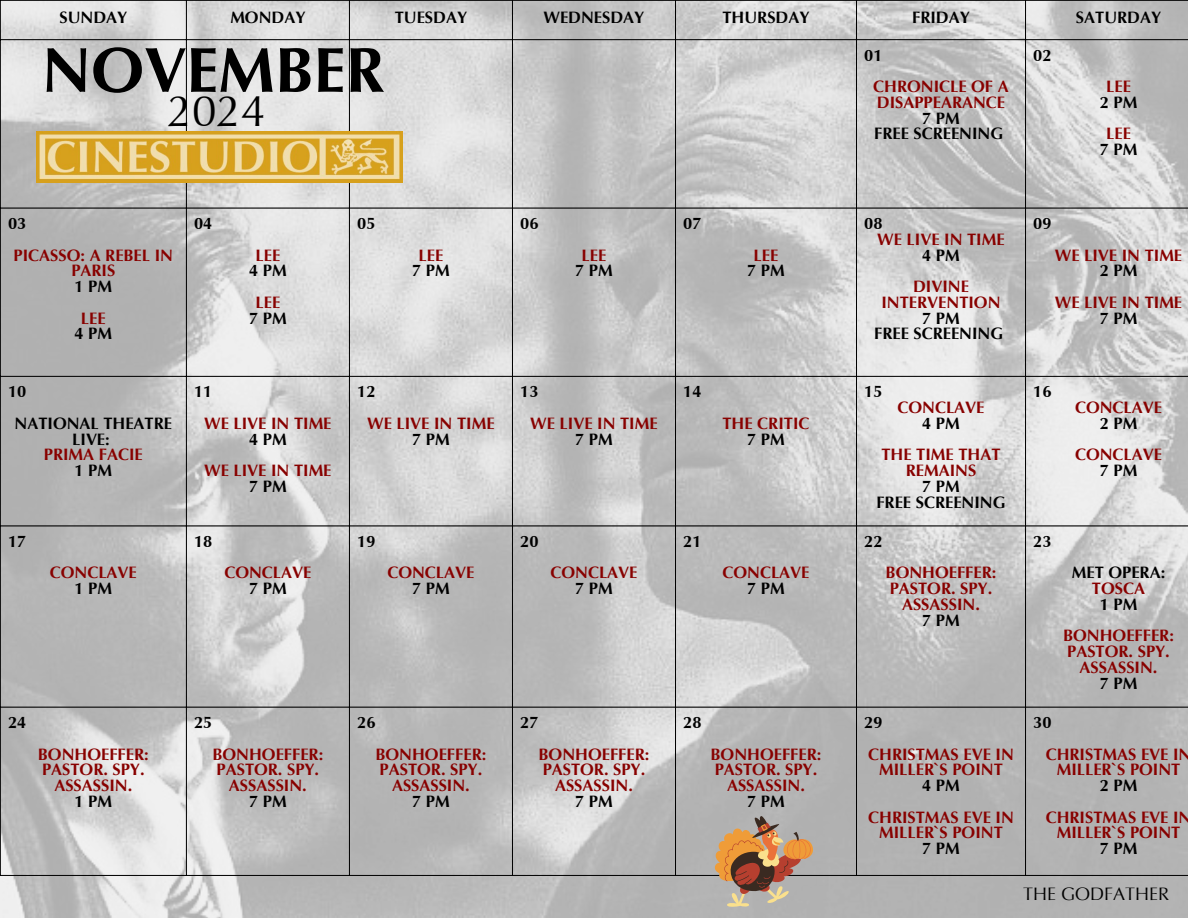
<style>
.page{position:relative;width:1188px;height:918px;background:#fff}
.page>*{position:absolute;margin:0;border:0;box-sizing:border-box;transform-origin:0 0}
.t1{font:700 63.6px "Optima LT Pro";color:#000}
.t2{font:44.1px "Optima LT Pro";color:#000}
.t3{font:18px "Optima LT Pro";color:#000}
.t4{font:700 16.5px/15.8px "Optima LT Pro";color:#880100;text-align:center}
.t5{font:700 16.5px/15.8px "Optima LT Pro";color:#000;text-align:center}
</style>
<div class="page">
<img style="left:0;top:1px;width:1188px;height:917px">
<hr style="left:0;top:1px;width:1px;height:874px;background:#000">
<hr style="left:186px;top:1px;width:1px;height:874px;background:#000">
<hr style="left:349px;top:1px;width:1px;height:874px;background:#000">
<hr style="left:512px;top:1px;width:1px;height:874px;background:#000">
<hr style="left:675px;top:1px;width:1px;height:874px;background:#000">
<hr style="left:856px;top:1px;width:1px;height:874px;background:#000">
<hr style="left:1025px;top:1px;width:1px;height:874px;background:#000">
<hr style="left:1187px;top:1px;width:1px;height:874px;background:#000">
<hr style="left:0;top:0;width:1188px;height:1px;background:#000">
<hr style="left:0;top:39px;width:1188px;height:1px;background:#000">
<hr style="left:0;top:208px;width:1188px;height:1px;background:#000">
<hr style="left:0;top:376px;width:1188px;height:1px;background:#000">
<hr style="left:0;top:526px;width:1188px;height:1px;background:#000">
<hr style="left:0;top:707px;width:1188px;height:1px;background:#000">
<hr style="left:0;top:875px;width:1188px;height:1px;background:#000">
<img style="left:36px;top:131px;width:367px;height:52px">
<svg style="left:712px;top:815px;width:101px;height:93px;background:#b49278"></svg>
<p class="t5" style="left:59px;top:11px;width:69px">SUNDAY</p>
<p class="t5" style="left:230px;top:11px;width:77px">MONDAY</p>
<p class="t5" style="left:395px;top:11px;width:74px">TUESDAY</p>
<p class="t5" style="left:544px;top:11px;width:102px">WEDNESDAY</p>
<p class="t5" style="left:722px;top:11px;width:89px">THURSDAY</p>
<p class="t5" style="left:912px;top:11px;width:59px">FRIDAY</p>
<p class="t5" style="left:1076px;top:11px;width:87px">SATURDAY</p>
<p class="t5" style="left:864px;top:49px;width:20px">01</p>
<p class="t4" style="left:873px;top:80px;width:137px;text-align:left">CHRONICLE OF A<br>DISAPPEARANCE</p>
<p class="t5" style="left:922px;top:112px;width:39px">7 PM</p>
<p class="t5" style="left:874px;top:128px;width:131px">FREE SCREENING</p>
<h1 class="t1" style="left:42px;top:45px;width:344px">NOVEMBER</h1>
<h2 class="t2" style="left:168px;top:94px;width:100px">2024</h2>
<p class="t5" style="left:1033px;top:49px;width:20px">02</p>
<p class="t4" style="left:1106px;top:80px;width:26px">LEE</p>
<p class="t5" style="left:1100px;top:96px;width:39px">2 PM</p>
<p class="t4" style="left:1106px;top:128px;width:26px">LEE</p>
<p class="t5" style="left:1100px;top:143px;width:39px">7 PM</p>
<p class="t5" style="left:8px;top:217px;width:20px">03</p>
<p class="t4" style="left:14px;top:249px;width:161px">PICASSO: A REBEL IN<br>PARIS</p>
<p class="t5" style="left:75px;top:280px;width:39px">1 PM</p>
<p class="t4" style="left:81px;top:312px;width:26px">LEE</p>
<p class="t5" style="left:75px;top:328px;width:39px">4 PM</p>
<p class="t5" style="left:8px;top:386px;width:20px">10</p>
<p class="t5" style="left:15px;top:417px;width:159px">NATIONAL THEATRE<br>LIVE:</p>
<p class="t4" style="left:44px;top:449px;width:100px">PRIMA FACIE</p>
<p class="t5" style="left:75px;top:464px;width:39px">1 PM</p>
<p class="t5" style="left:8px;top:535px;width:20px">17</p>
<p class="t4" style="left:50px;top:567px;width:89px">CONCLAVE</p>
<p class="t5" style="left:75px;top:583px;width:39px">1 PM</p>
<p class="t5" style="left:194px;top:217px;width:20px">04</p>
<p class="t4" style="left:256px;top:249px;width:26px">LEE</p>
<p class="t5" style="left:249px;top:265px;width:39px">4 PM</p>
<p class="t4" style="left:256px;top:296px;width:26px">LEE</p>
<p class="t5" style="left:249px;top:312px;width:39px">7 PM</p>
<p class="t5" style="left:194px;top:386px;width:20px">11</p>
<p class="t4" style="left:204px;top:417px;width:129px">WE LIVE IN TIME</p>
<p class="t5" style="left:249px;top:433px;width:39px">4 PM</p>
<p class="t4" style="left:204px;top:464px;width:129px">WE LIVE IN TIME</p>
<p class="t5" style="left:249px;top:480px;width:39px">7 PM</p>
<p class="t5" style="left:194px;top:535px;width:20px">18</p>
<p class="t4" style="left:224px;top:567px;width:89px">CONCLAVE</p>
<p class="t5" style="left:249px;top:583px;width:39px">7 PM</p>
<p class="t5" style="left:357px;top:217px;width:20px">05</p>
<p class="t4" style="left:419px;top:249px;width:26px">LEE</p>
<p class="t5" style="left:412px;top:265px;width:39px">7 PM</p>
<p class="t5" style="left:357px;top:386px;width:20px">12</p>
<p class="t4" style="left:367px;top:417px;width:129px">WE LIVE IN TIME</p>
<p class="t5" style="left:412px;top:433px;width:39px">7 PM</p>
<p class="t5" style="left:357px;top:535px;width:20px">19</p>
<p class="t4" style="left:387px;top:567px;width:89px">CONCLAVE</p>
<p class="t5" style="left:412px;top:583px;width:39px">7 PM</p>
<p class="t5" style="left:520px;top:217px;width:20px">06</p>
<p class="t4" style="left:582px;top:249px;width:26px">LEE</p>
<p class="t5" style="left:575px;top:265px;width:39px">7 PM</p>
<p class="t5" style="left:520px;top:386px;width:20px">13</p>
<p class="t4" style="left:530px;top:417px;width:129px">WE LIVE IN TIME</p>
<p class="t5" style="left:575px;top:433px;width:39px">7 PM</p>
<p class="t5" style="left:520px;top:535px;width:20px">20</p>
<p class="t4" style="left:550px;top:567px;width:89px">CONCLAVE</p>
<p class="t5" style="left:575px;top:583px;width:39px">7 PM</p>
<p class="t5" style="left:683px;top:217px;width:20px">07</p>
<p class="t4" style="left:754px;top:249px;width:26px">LEE</p>
<p class="t5" style="left:747px;top:265px;width:39px">7 PM</p>
<p class="t5" style="left:683px;top:386px;width:20px">14</p>
<p class="t4" style="left:722px;top:417px;width:89px">THE CRITIC</p>
<p class="t5" style="left:747px;top:433px;width:39px">7 PM</p>
<p class="t5" style="left:683px;top:535px;width:20px">21</p>
<p class="t4" style="left:722px;top:567px;width:89px">CONCLAVE</p>
<p class="t5" style="left:747px;top:583px;width:39px">7 PM</p>
<p class="t5" style="left:8px;top:716px;width:20px">24</p>
<p class="t4" style="left:38px;top:748px;width:112px">BONHOEFFER:<br>PASTOR. SPY.<br>ASSASSIN.</p>
<p class="t5" style="left:75px;top:795px;width:39px">1 PM</p>
<p class="t5" style="left:194px;top:716px;width:20px">25</p>
<p class="t4" style="left:212px;top:748px;width:112px">BONHOEFFER:<br>PASTOR. SPY.<br>ASSASSIN.</p>
<p class="t5" style="left:249px;top:795px;width:39px">7 PM</p>
<p class="t5" style="left:357px;top:716px;width:20px">26</p>
<p class="t4" style="left:376px;top:748px;width:112px">BONHOEFFER:<br>PASTOR. SPY.<br>ASSASSIN.</p>
<p class="t5" style="left:412px;top:795px;width:39px">7 PM</p>
<p class="t5" style="left:520px;top:716px;width:20px">27</p>
<p class="t4" style="left:539px;top:748px;width:112px">BONHOEFFER:<br>PASTOR. SPY.<br>ASSASSIN.</p>
<p class="t5" style="left:575px;top:795px;width:39px">7 PM</p>
<p class="t5" style="left:683px;top:716px;width:20px">28</p>
<p class="t4" style="left:711px;top:748px;width:112px">BONHOEFFER:<br>PASTOR. SPY.<br>ASSASSIN.</p>
<p class="t5" style="left:747px;top:795px;width:39px">7 PM</p>
<p class="t5" style="left:864px;top:217px;width:20px">08</p>
<p class="t4" style="left:877px;top:233px;width:129px">WE LIVE IN TIME</p>
<p class="t5" style="left:922px;top:249px;width:39px">4 PM</p>
<p class="t4" style="left:881px;top:280px;width:121px">DIVINE<br>INTERVENTION</p>
<p class="t5" style="left:922px;top:312px;width:39px">7 PM</p>
<p class="t5" style="left:874px;top:328px;width:131px">FREE SCREENING</p>
<p class="t5" style="left:1033px;top:217px;width:20px">09</p>
<p class="t4" style="left:1055px;top:249px;width:129px">WE LIVE IN TIME</p>
<p class="t5" style="left:1100px;top:265px;width:39px">2 PM</p>
<p class="t4" style="left:1055px;top:296px;width:129px">WE LIVE IN TIME</p>
<p class="t5" style="left:1100px;top:312px;width:39px">7 PM</p>
<p class="t5" style="left:864px;top:386px;width:20px">15</p>
<p class="t4" style="left:897px;top:401px;width:89px">CONCLAVE</p>
<p class="t5" style="left:922px;top:417px;width:39px">4 PM</p>
<p class="t4" style="left:881px;top:449px;width:121px">THE TIME THAT<br>REMAINS</p>
<p class="t5" style="left:922px;top:480px;width:39px">7 PM</p>
<p class="t5" style="left:876px;top:496px;width:131px">FREE SCREENING</p>
<p class="t5" style="left:864px;top:535px;width:20px">22</p>
<p class="t4" style="left:886px;top:567px;width:112px">BONHOEFFER:<br>PASTOR. SPY.<br>ASSASSIN.</p>
<p class="t5" style="left:922px;top:614px;width:39px">7 PM</p>
<p class="t5" style="left:864px;top:716px;width:20px">29</p>
<p class="t4" style="left:868px;top:748px;width:147px">CHRISTMAS EVE IN<br>MILLER`S POINT</p>
<p class="t5" style="left:922px;top:779px;width:39px">4 PM</p>
<p class="t4" style="left:868px;top:811px;width:147px">CHRISTMAS EVE IN<br>MILLER`S POINT</p>
<p class="t5" style="left:922px;top:842px;width:39px">7 PM</p>
<p class="t5" style="left:1033px;top:386px;width:20px">16</p>
<p class="t4" style="left:1075px;top:401px;width:89px">CONCLAVE</p>
<p class="t5" style="left:1100px;top:417px;width:39px">2 PM</p>
<p class="t4" style="left:1075px;top:449px;width:89px">CONCLAVE</p>
<p class="t5" style="left:1100px;top:464px;width:39px">7 PM</p>
<p class="t5" style="left:1033px;top:535px;width:20px">23</p>
<p class="t5" style="left:1072px;top:567px;width:95px">MET OPERA:</p>
<p class="t4" style="left:1092px;top:583px;width:55px">TOSCA</p>
<p class="t5" style="left:1100px;top:598px;width:39px">1 PM</p>
<p class="t4" style="left:1063px;top:630px;width:112px">BONHOEFFER:<br>PASTOR. SPY.<br>ASSASSIN.</p>
<p class="t5" style="left:1100px;top:677px;width:39px">7 PM</p>
<p class="t5" style="left:1033px;top:716px;width:20px">30</p>
<p class="t4" style="left:1046px;top:748px;width:147px">CHRISTMAS EVE IN<br>MILLER`S POINT</p>
<p class="t5" style="left:1100px;top:779px;width:39px">2 PM</p>
<p class="t4" style="left:1046px;top:811px;width:147px">CHRISTMAS EVE IN<br>MILLER`S POINT</p>
<p class="t5" style="left:1100px;top:842px;width:39px">7 PM</p>
<p class="t3" style="left:1023px;top:887px;width:148px">THE GODFATHER</p>
</div>
